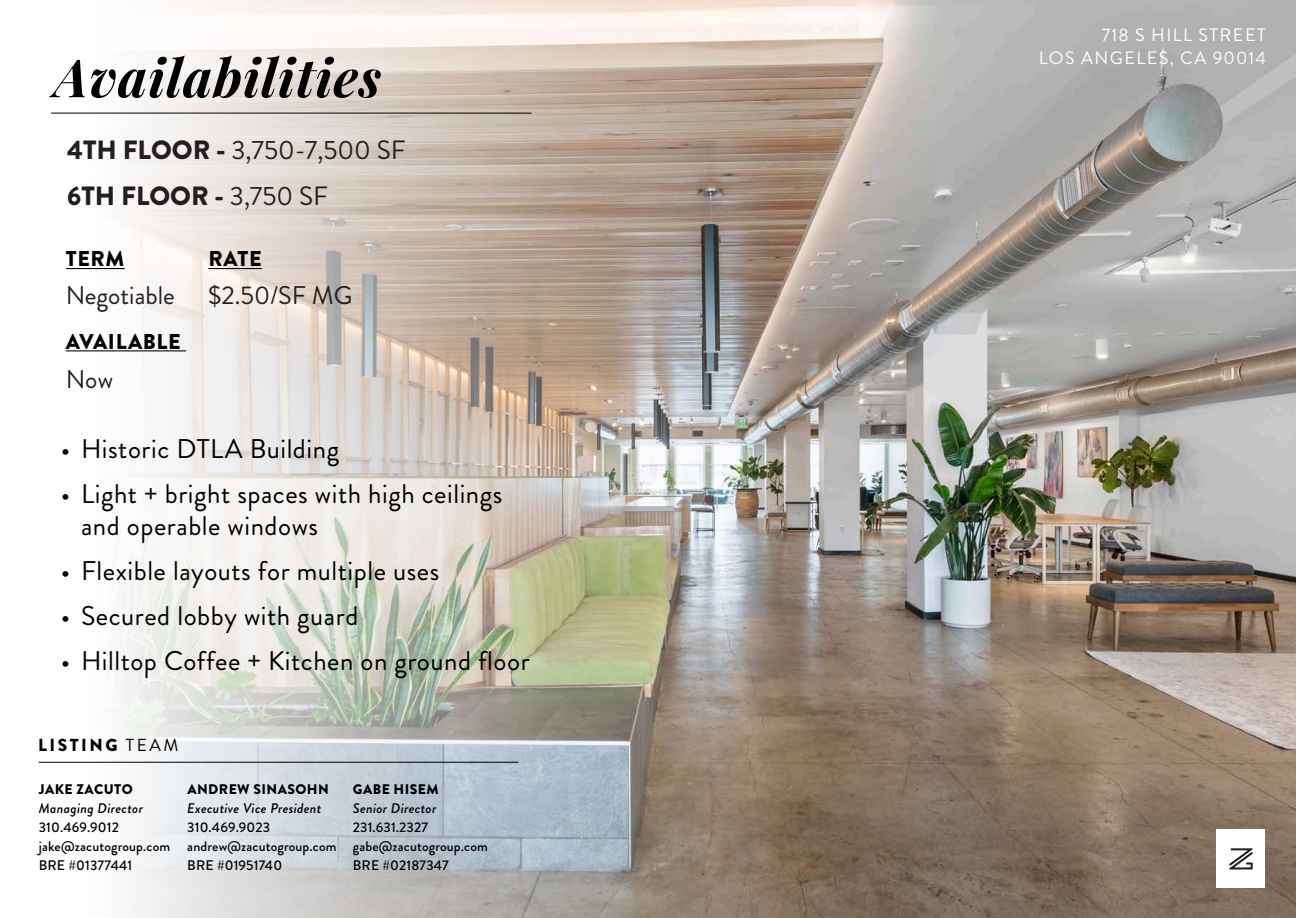
<style>
.page{position:relative;width:1296px;height:918px;background:#fff}
.page>*{position:absolute;margin:0;border:0;box-sizing:border-box;transform-origin:0 0}
.Body{font:italic 700 52.5px "Playfair Display";letter-spacing:.02em;color:#000}
.t1{font:27px/31.5px "Brandon Grotesque";letter-spacing:.02em;color:#000}
.Body-2{font:26.4px "Brandon Grotesque";color:#231f20}
.Body-3{font:900 26.4px "Brandon Grotesque";color:#231f20}
.Header_2{font:25.5px "Brandon Grotesque";color:#231f20}
.Header_1{font:25.5px "Brandon Grotesque";color:#231f20}
.Header_1-2{font:900 21.45px "Brandon Grotesque";letter-spacing:.03em;color:#000}
.Header_2-2{font:18px/22.5px "Brandon Grotesque";letter-spacing:.08em;color:#fff;text-align:right}
.Body-4{font:900 17.4px "Brandon Grotesque";letter-spacing:.145em;color:#000}
.Header_2-3{font:500 13.95px "Brandon Grotesque";letter-spacing:.01em;color:#000}
.Header_2-4{font:italic 500 13.95px "Brandon Grotesque";letter-spacing:.02em;color:#000}
.t2{font:900 13.95px "Brandon Grotesque";letter-spacing:.03em;color:#000}
.s1{font-weight:900}
.s2{font-weight:400}
</style>
<div class="page">
<img style="left:909px;top:0;width:387px;height:918px">
<img style="left:38px;top:0;width:871px;height:918px">
<hr style="left:66px;top:268px;width:59px;height:1px;background:#000">
<hr style="left:208px;top:268px;width:54px;height:1px;background:#000">
<hr style="left:66px;top:350px;width:120px;height:1px;background:#000">
<div style="left:1217px;top:830px;width:48px;height:58px;background:#fff"></div>
<svg style="left:1229px;top:848px;width:24px;height:21px"></svg>
<hr style="left:39px;top:762px;width:479px;height:1px;background:#000">
<hr style="left:51px;top:113px;width:481px;height:1px;background:#000">
<p class="Body" style="left:54px;top:35px;width:329px">Availabilities</p>
<p class="Body-2" style="left:67px;top:132px;width:340px"><span class="s1">4TH FLOOR -</span> 3,750-7,500 SF</p>
<p class="Body-3" style="left:67px;top:177px;width:263px">6TH FLOOR - <span class="s2">3,750 SF</span></p>
<p class="Header_1-2" style="left:66px;top:244px;width:60px">TERM</p>
<p class="Header_2" style="left:66px;top:278px;width:111px">Negotiable</p>
<p class="Header_1-2" style="left:66px;top:326px;width:116px">AVAILABLE</p>
<p class="Header_1" style="left:66px;top:361px;width:49px">Now</p>
<p class="Header_1-2" style="left:208px;top:244px;width:55px">RATE</p>
<p class="Header_2" style="left:208px;top:278px;width:146px">$2.50/SF MG</p>
<p class="t1" style="left:61px;top:434px;width:280px">• Historic DTLA Building</p>
<p class="t1" style="left:81px;top:479px;width:423px;text-indent:-20px">• Light + bright spaces with high ceilings and operable windows</p>
<p class="t1" style="left:61px;top:555px;width:380px">• Flexible layouts for multiple uses</p>
<p class="t1" style="left:61px;top:600px;width:299px">• Secured lobby with guard</p>
<p class="t1" style="left:61px;top:645px;width:470px">• Hilltop Coffee + Kitchen on ground floor</p>
<p class="Body-4" style="left:38px;top:733px;width:142px">LISTING <span class="s2">TEAM</span></p>
<p class="t2" style="left:39px;top:780px;width:95px">JAKE ZACUTO</p>
<p class="Header_2-4" style="left:39px;top:799px;width:106px">Managing Director</p>
<p class="Header_2-3" style="left:39px;top:818px;width:82px">310.469.9012</p>
<p class="Header_2-3" style="left:39px;top:836px;width:133px">jake@zacutogroup.com</p>
<p class="Header_2-3" style="left:39px;top:855px;width:95px">BRE #01377441</p>
<p class="t2" style="left:187px;top:780px;width:143px">ANDREW SINASOHN</p>
<p class="Header_2-4" style="left:187px;top:799px;width:136px">Executive Vice President</p>
<p class="Header_2-3" style="left:187px;top:818px;width:84px">310.469.9023</p>
<p class="Header_2-3" style="left:187px;top:836px;width:151px">andrew@zacutogroup.com</p>
<p class="Header_2-3" style="left:187px;top:855px;width:96px">BRE #01951740</p>
<p class="t2" style="left:353px;top:780px;width:87px">GABE HISEM</p>
<p class="Header_2-4" style="left:353px;top:799px;width:85px">Senior Director</p>
<p class="Header_2-3" style="left:353px;top:818px;width:77px">231.631.2327</p>
<p class="Header_2-3" style="left:353px;top:836px;width:137px">gabe@zacutogroup.com</p>
<p class="Header_2-3" style="left:353px;top:855px;width:98px">BRE #02187347</p>
<p class="Header_2-2" style="left:1039px;top:24px;width:229px">718 S HILL STREET<br>LOS ANGELES, CA 90014</p>
</div>
